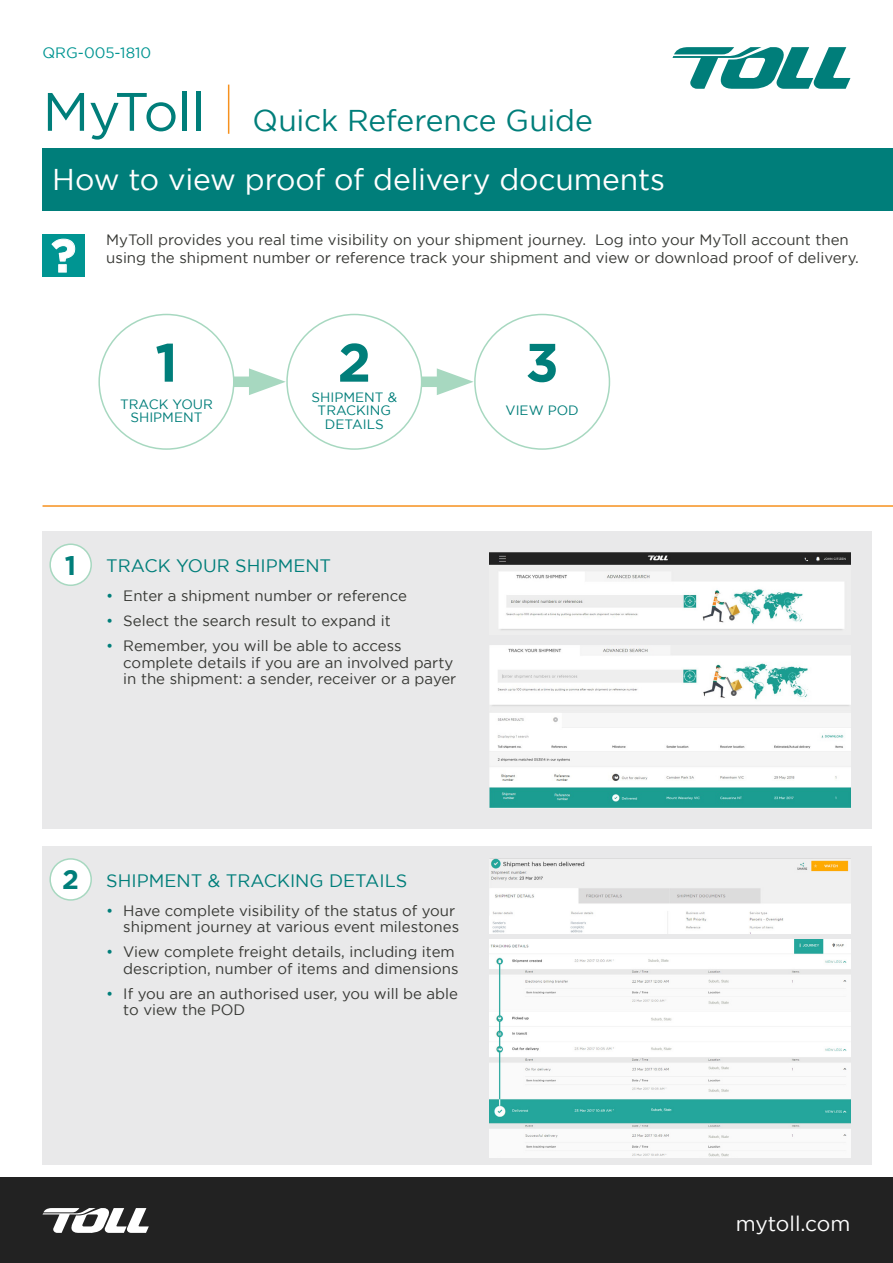
<style>
.page{position:relative;width:893px;height:1263px;background:#fff}
.page>*{position:absolute;margin:0;border:0;box-sizing:border-box;transform-origin:0 0}
.t1{font:54px "Gotham";letter-spacing:-.02em;color:#007e7a}
.t2{font:700 54px "Gotham";color:#007e7a}
.t3{font:700 46.5px "Gotham";color:#fff}
.t4{font:30px "Gotham";letter-spacing:-.005em;color:#fff}
.t5{font:30px "Gotham";letter-spacing:-.01em;color:#007e7a}
.t6{font:700 27px "Gotham";color:#007e7a}
.t7{font:21px "Gotham";color:#fff}
.Heading_points{font:18px "Gotham";color:#007e7a}
.t8{font:15px/16.5px "Gotham";color:#373834}
.t9{font:15px "Gotham";color:#009592}
.t10{font:13.5px/13.5px "Gotham";color:#007e7a;text-align:center}
.s1{color:#007e7a}
</style>
<div class="page">
<div style="left:0;top:1178px;width:893px;height:85px;background:#222"></div>
<svg style="left:43px;top:1208px;width:106px;height:25px"></svg>
<div style="left:201px;top:376px;width:63px;height:11px;background:#a7d8c0"></div>
<svg style="left:249px;top:368px;width:37px;height:27px"></svg>
<div style="left:389px;top:376px;width:63px;height:11px;background:#a7d8c0"></div>
<svg style="left:437px;top:368px;width:37px;height:27px"></svg>
<div style="left:43px;top:148px;width:850px;height:63px;background:#007e7a"></div>
<hr style="left:228px;top:85px;width:1px;height:49px;background:#f6911e">
<div style="left:99px;top:314px;width:135px;height:135px;background:#fff;border-radius:50%"></div>
<div style="left:287px;top:314px;width:135px;height:135px;background:#fff;border-radius:50%"></div>
<div style="left:43px;top:234px;width:42px;height:42px;background:#009592"></div>
<svg style="left:51px;top:238px;width:24px;height:35px"></svg>
<hr style="left:43px;top:505px;width:850px;height:2px;background:#f6911e">
<svg style="left:672px;top:47px;width:178px;height:42px"></svg>
<div style="left:43px;top:531px;width:829px;height:298px;background:#e9e9ea"></div>
<div style="left:50px;top:544px;width:41px;height:41px;background:#fff;border-radius:50%"></div>
<div style="left:49px;top:543px;width:43px;height:43px;border:2px solid #a7d8c0;border-radius:50%"></div>
<img style="left:489px;top:553px;width:361px;height:77px">
<img style="left:489px;top:645px;width:361px;height:163px">
<div style="left:43px;top:846px;width:829px;height:319px;background:#e9e9ea"></div>
<div style="left:50px;top:859px;width:41px;height:41px;background:#fff;border-radius:50%"></div>
<div style="left:49px;top:858px;width:43px;height:43px;border:2px solid #a7d8c0;border-radius:50%"></div>
<img style="left:489px;top:858px;width:361px;height:76px">
<img style="left:489px;top:939px;width:361px;height:219px">
<p class="t9" style="left:43px;top:44px;width:110px">QRG-005-1810</p>
<p class="t1" style="left:43px;top:82px;width:164px">MyToll</p>
<p class="t5" style="left:253px;top:104px;width:342px">Quick Reference Guide</p>
<p class="t4" style="left:52px;top:163px;width:614px">How to view proof of delivery documents</p>
<p class="t8" style="left:106px;top:230px;width:754px;line-height:18px">MyToll provides you real time visibility on your shipment journey. Log into your MyToll account then using the shipment number or reference track your shipment and view or download proof of delivery.</p>
<p class="t3" style="left:51px;top:229px;width:27px">?</p>
<p class="t2" style="left:155px;top:331px;width:24px">1</p>
<p class="t2" style="left:337px;top:331px;width:35px">2</p>
<p class="t2" style="left:525px;top:331px;width:35px">3</p>
<p class="t10" style="left:120px;top:397px;width:94px">TRACK YOUR<br>SHIPMENT</p>
<p class="t10" style="left:312px;top:390px;width:87px">SHIPMENT &amp;<br>TRACKING</p>
<p class="t10" style="left:325px;top:417px;width:60px">DETAILS</p>
<p class="t10" style="left:506px;top:403px;width:75px">VIEW POD</p>
<p class="t6" style="left:65px;top:549px;width:13px">1</p>
<p class="Heading_points" style="left:106px;top:556px;width:226px">TRACK YOUR SHIPMENT</p>
<p class="t8" style="left:106px;top:587px;width:302px"><span class="s1">•</span> Enter a shipment number or reference</p>
<p class="t8" style="left:106px;top:612px;width:286px"><span class="s1">•</span> Select the search result to expand it</p>
<p class="t8" style="left:123px;top:637px;width:335px;text-indent:-17px"><span class="s1">•</span> Remember, you will be able to access complete details if you are an involved party in the shipment: a sender, receiver or a payer</p>
<p class="t6" style="left:62px;top:864px;width:18px">2</p>
<p class="Heading_points" style="left:106px;top:870px;width:303px">SHIPMENT &amp; TRACKING DETAILS</p>
<p class="t8" style="left:106px;top:902px;width:354px;text-align:right"><span class="s1">•</span> Have complete visibility of the status of your shipment journey at various event milestones</p>
<p class="t8" style="left:106px;top:943px;width:354px;text-align:right"><span class="s1">•</span> View complete freight details, including item description, number of items and dimensions</p>
<p class="t8" style="left:123px;top:985px;width:336px;text-indent:-17px"><span class="s1">•</span> If you are an authorised user, you will be able to view the POD</p>
<h3 class="t7" style="left:736px;top:1212px;width:116px">mytoll.com</h3>
</div>
